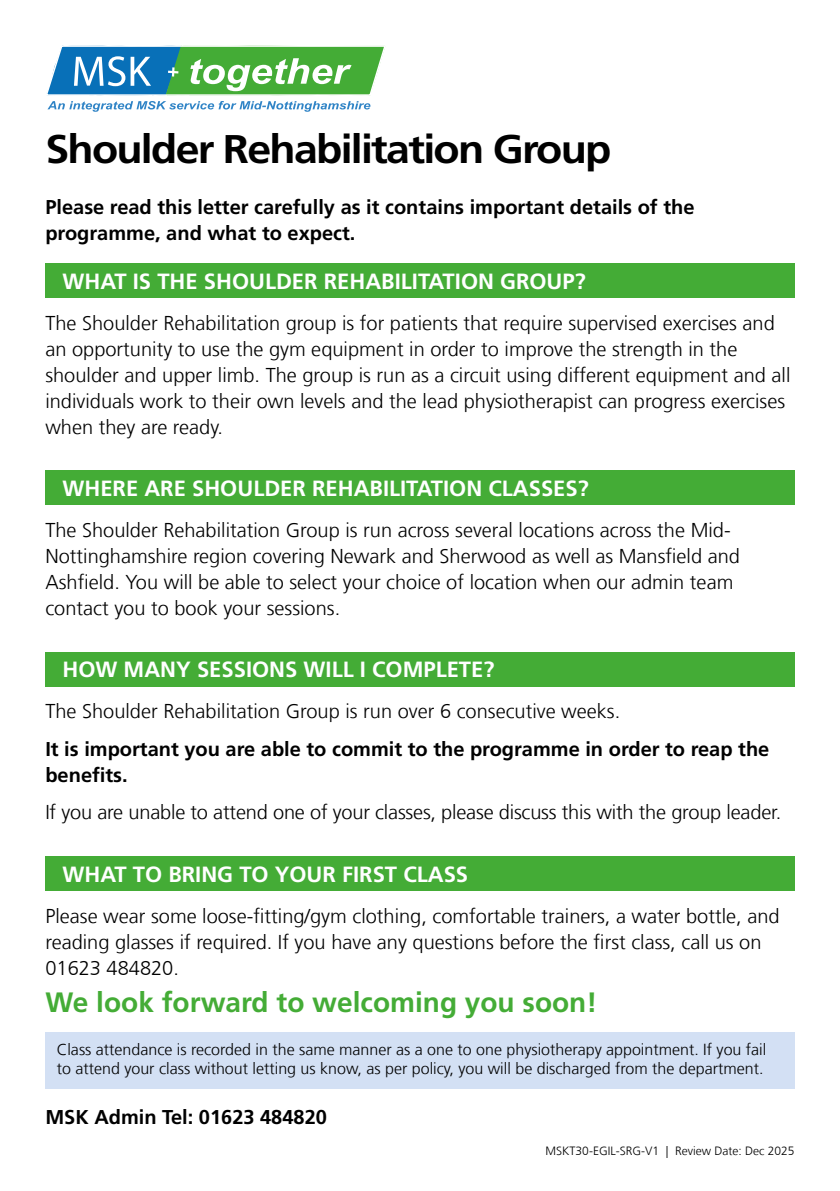
<style>
.page{position:relative;width:840px;height:1191px;background:#fff}
.page>*{position:absolute;margin:0;border:0;box-sizing:border-box;transform-origin:0 0}
.t1{font:700 40px "Frutiger LT Com";letter-spacing:-.04em;color:#000;scale:1.07 1}
.t2{font:700 28px "Frutiger LT Com";color:#44ac36}
.t3{font:700 22px "Frutiger LT Com";color:#fff}
.t4{font:300 20px/26px "Frutiger LT Com";color:#000}
.t5{font:700 20px/26px "Frutiger LT Com";color:#000}
.t6{font:300 16px/19.2px "Frutiger LT Com";color:#000}
.t7{font:300 12px "Frutiger LT Com";color:#000}
</style>
<div class="page">
<svg style="left:46px;top:45px;width:339px;height:67px"></svg>
<div style="left:45px;top:264px;width:749px;height:34px;background:#44ac36"></div>
<div style="left:45px;top:652px;width:749px;height:34px;background:#44ac36"></div>
<div style="left:45px;top:471px;width:749px;height:34px;background:#44ac36"></div>
<div style="left:45px;top:856px;width:749px;height:34px;background:#44ac36"></div>
<div style="left:45px;top:1031px;width:749px;height:57px;background:#d3e0f4"></div>
<h1 class="t1" style="left:45px;top:126px;width:530px">Shoulder Rehabilitation Group</h1>
<p class="t5" style="left:45px;top:194px;width:650px">Please read this letter carefully as it contains important details of the programme, and what to expect.</p>
<p class="t3" style="left:62px;top:268px;width:524px">WHAT IS THE SHOULDER REHABILITATION GROUP?</p>
<p class="t4" style="left:45px;top:310px;width:746px">The Shoulder Rehabilitation group is for patients that require supervised exercises and an opportunity to use the gym equipment in order to improve the strength in the shoulder and upper limb. The group is run as a circuit using different equipment and all individuals work to their own levels and the lead physiotherapist can progress exercises when they are ready.</p>
<p class="t3" style="left:62px;top:475px;width:527px">WHERE ARE SHOULDER REHABILITATION CLASSES?</p>
<p class="t4" style="left:45px;top:517px;width:695px">The Shoulder Rehabilitation Group is run across several locations across the Mid-Nottinghamshire region covering Newark and Sherwood as well as Mansfield and Ashfield. You will be able to select your choice of location when our admin team contact you to book your sessions.</p>
<p class="t3" style="left:62px;top:657px;width:433px">HOW MANY SESSIONS WILL I COMPLETE?</p>
<p class="t4" style="left:45px;top:698px;width:576px">The Shoulder Rehabilitation Group is run over 6 consecutive weeks.</p>
<p class="t5" style="left:45px;top:735px;width:725px">It is important you are able to commit to the programme in order to reap the benefits.</p>
<p class="t4" style="left:45px;top:799px;width:737px">If you are unable to attend one of your classes, please discuss this with the group leader.</p>
<p class="t3" style="left:62px;top:861px;width:407px">WHAT TO BRING TO YOUR FIRST CLASS</p>
<p class="t4" style="left:45px;top:903px;width:735px">Please wear some loose-fitting/gym clothing, comfortable trainers, a water bottle, and reading glasses if required. If you have any questions before the first class, call us on<br>01623 484820.</p>
<h2 class="t2" style="left:45px;top:986px;width:553px">We look forward to welcoming you soon!</h2>
<p class="t6" style="left:57px;top:1040px;width:710px">Class attendance is recorded in the same manner as a one to one physiotherapy appointment. If you fail to attend your class without letting us know, as per policy, you will be discharged from the department.</p>
<p class="t5" style="left:45px;top:1104px;width:283px">MSK Admin Tel: 01623 484820</p>
<p class="t7" style="left:545px;top:1143px;width:250px">MSKT30-EGIL-SRG-V1 | Review Date: Dec 2025</p>
</div>
